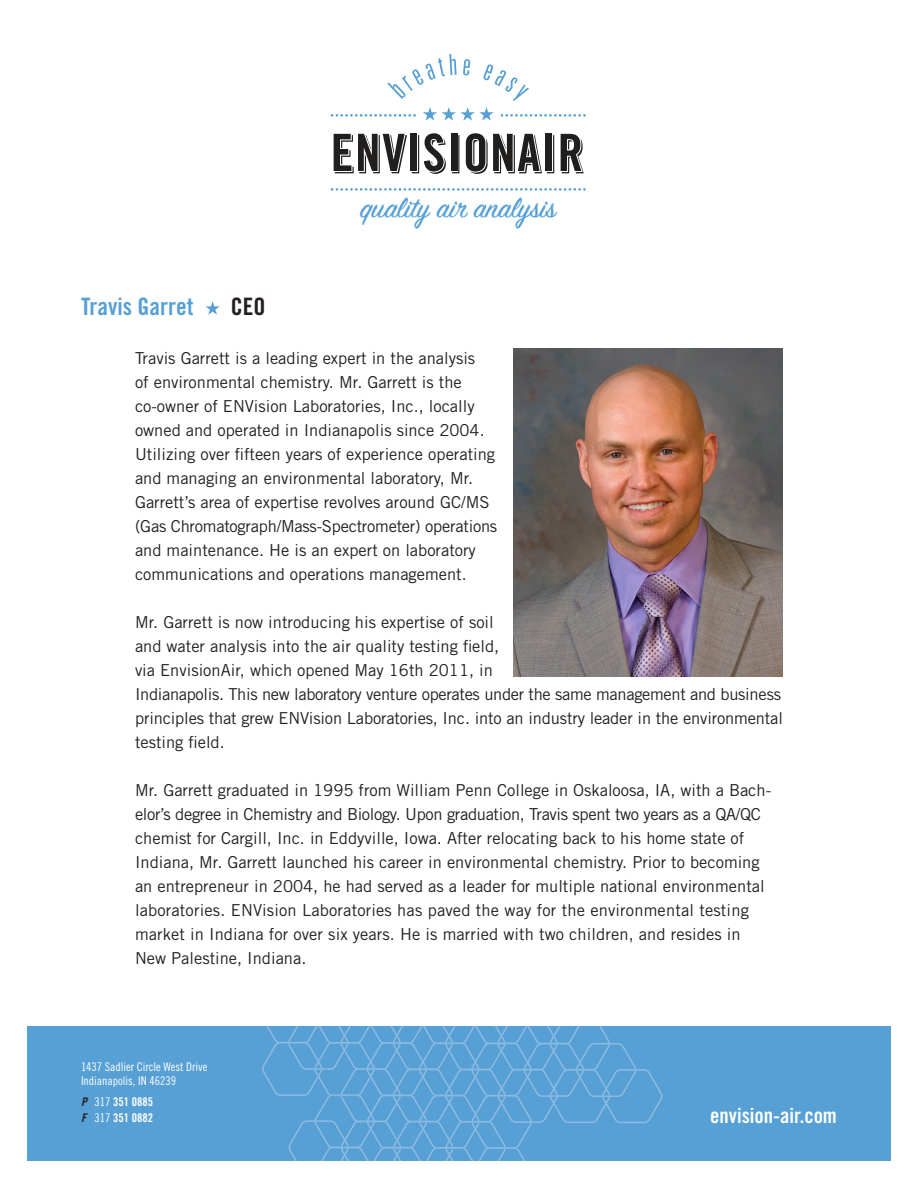
<style>
.page{position:relative;width:918px;height:1188px;background:#fff}
.page>*{position:absolute;margin:0;border:0;box-sizing:border-box;transform-origin:0 0}
.t1{font:31.65px "Sign Painter House Script";color:#56a0d5}
.t2{font:24px "Trade Gothic Bold Cond Twenty";color:#56a0d5}
.t3{font:24px "Trade Gothic Bold Cond Twenty";color:#231f20}
.t4{font:21px "Trade Gothic Bold Cond Twenty";color:#fff}
.t5{font:16.5px/24px "Trade Gothic";color:#231f20}
.t6{font:12px/14.4px "Trade Gothic Cond Eighteen";color:#fff}
.t7{font:12px/16.2px "Trade Gothic Bold Cond Twenty";color:#fff}
.t8{font:12px/16.2px "Trade Gothic Bold Cond Twenty Obl";color:#231f20}
.s1{font-family:"Trade Gothic Cond Eighteen"}
</style>
<div class="page">
<div style="left:27px;top:1026px;width:864px;height:135px;background:#56a0d5"></div>
<svg style="left:334px;top:133px;width:250px;height:41px"></svg>
<svg style="left:331px;top:188px;width:255px;height:3px"></svg>
<svg style="left:331px;top:114px;width:85px;height:3px"></svg>
<svg style="left:501px;top:114px;width:85px;height:3px"></svg>
<svg style="left:423px;top:107px;width:71px;height:14px"></svg>
<svg style="left:387px;top:54px;width:70px;height:45px"></svg>
<svg style="left:463px;top:59px;width:7px;height:17px"></svg>
<svg style="left:483px;top:64px;width:46px;height:37px"></svg>
<svg style="left:262px;top:1026px;width:401px;height:135px"></svg>
<svg style="left:205px;top:301px;width:15px;height:14px"></svg>
<img style="left:513px;top:349px;width:270px;height:327px">
<p class="t2" style="left:81px;top:292px;width:114px">Travis Garret</p>
<p class="t3" style="left:231px;top:292px;width:36px">CEO</p>
<p class="t1" style="left:360px;top:193px;width:197px">quality air analysis</p>
<p class="t5" style="left:135px;top:346px;width:364px">Travis Garrett is a leading expert in the analysis<br>of environmental chemistry. Mr. Garrett is the co-owner of ENVision Laboratories, Inc., locally owned and operated in Indianapolis since 2004.<br>Utilizing over fifteen years of experience operating and managing an environmental laboratory, Mr.<br>Garrett’s area of expertise revolves around GC/MS (Gas Chromatograph/Mass-Spectrometer) operations and maintenance. He is an expert on laboratory communications and operations management.</p>
<p class="t5" style="left:135px;top:610px;width:649px">Mr. Garrett is now introducing his expertise of soil<br>and water analysis into the air quality testing field,<br>via EnvisionAir, which opened May 16th 2011, in<br>Indianapolis. This new laboratory venture operates under the same management and business principles that grew ENVision Laboratories, Inc. into an industry leader in the environmental testing field.</p>
<p class="t5" style="left:135px;top:778px;width:638px">Mr. Garrett graduated in 1995 from William Penn College in Oskaloosa, IA, with a Bach&shy;elor’s degree in Chemistry and Biology. Upon graduation, Travis spent two years as a QA/QC chemist for Cargill, Inc. in Eddyville, Iowa. After relocating back to his home state of Indiana, Mr. Garrett launched his career in environmental chemistry. Prior to becoming an entrepreneur in 2004, he had served as a leader for multiple national environmental laboratories. ENVision Laboratories has paved the way for the environmental testing market in Indiana for over six years. He is married with two children, and resides in New Palestine, Indiana.</p>
<p class="t6" style="left:81px;top:1059px;width:128px">1437 Sadlier Circle West Drive<br>Indianapolis, IN 46239</p>
<p class="t8" style="left:81px;top:1094px;width:7px">P<br>F</p>
<p class="t7" style="left:94px;top:1094px;width:60px"><span class="s1">317</span> 351 0885<br><span class="s1">317</span> 351 0882</p>
<p class="t4" style="left:710px;top:1102px;width:128px">envision-air.com</p>
</div>
